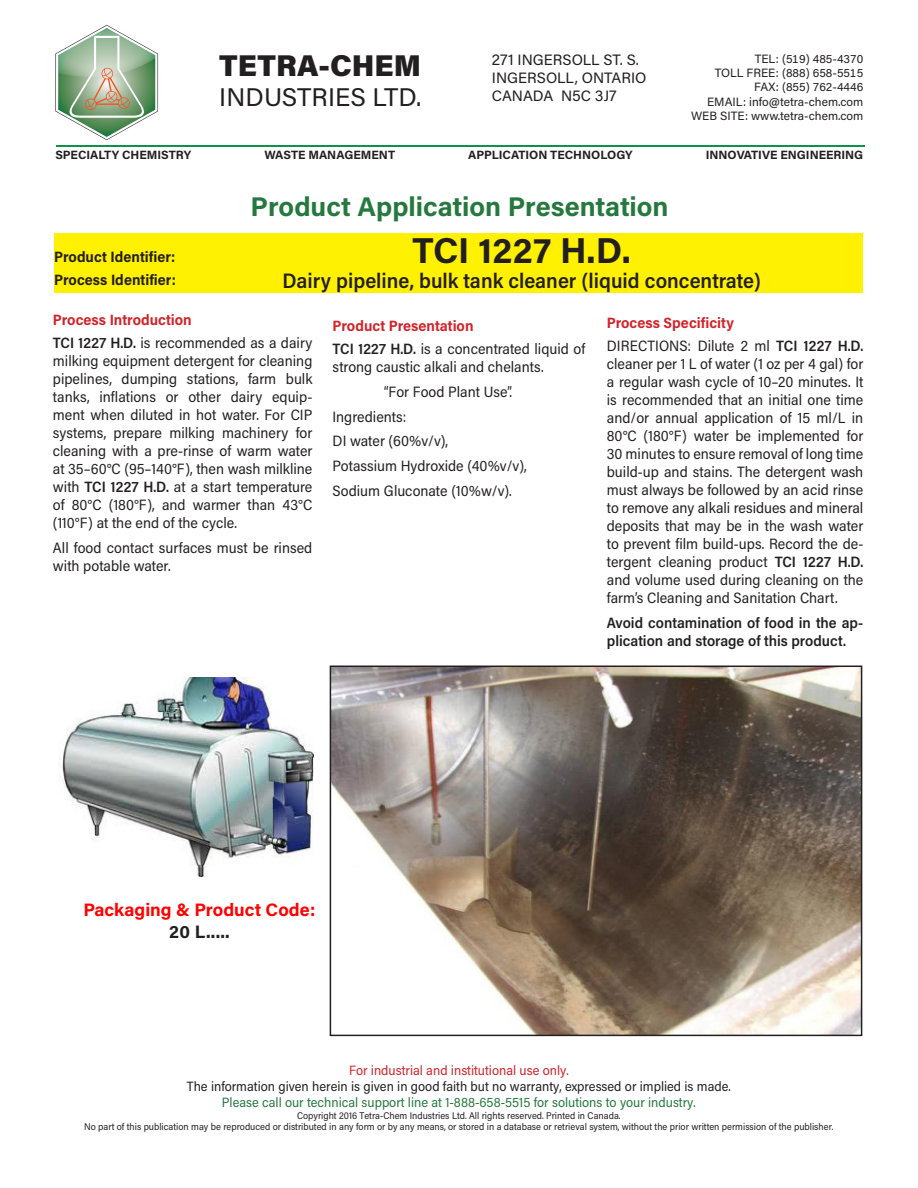
<style>
.page{position:relative;width:918px;height:1188px;background:#fff}
.page>*{position:absolute;margin:0;border:0;box-sizing:border-box;transform-origin:0 0}
.PA_-_Product_Identif{font:700 36px "Acumin Pro";color:#231f20}
.t1{font:900 30px "Acumin Pro";color:#231f20}
.t2{font:700 27px "Acumin Pro";color:#26793e}
.t3{font:25.5px "Acumin Pro";letter-spacing:.005em;color:#231f20}
.PA_-_Process_Identif{font:600 21px "Acumin Pro Semi Cond";color:#231f20}
.t4{font:700 18px "Acumin Pro";color:#f00}
.t5{font:700 18px "Acumin Pro";color:#231f20}
.PA_-_Body_text{font:15px/18px "Acumin Pro Semi Cond";color:#231f20;text-align:justify}
.PA_-_Body_text-2{font:600 15px/18px "Acumin Pro Semi Cond";color:#231f20}
.PA_-_Heading_1{font:700 15px "Acumin Pro Semi Cond";color:#d1232a}
.t6{font:15px "Acumin Pro";color:#231f20}
.PA_-_Product_Identif-2{font:700 15px "Acumin Pro Semi Cond";color:#231f20}
.t7{font:13.5px "Acumin Pro Semi Cond";color:#231f20}
.t8{font:13.5px "Acumin Pro Semi Cond";color:#26793e}
.t9{font:13.5px "Acumin Pro Semi Cond";color:#d1232a}
.t10{font:12px "Acumin Pro";color:#231f20}
.t11{font:700 12px "Acumin Pro";color:#231f20}
.t12{font:9.75px "Acumin Pro Semi Cond";color:#231f20}
.s1{font-weight:600}
</style>
<div class="page">
<img style="left:59px;top:677px;width:255px;height:199px">
<hr style="left:56px;top:145px;width:809px;height:2px;background:#0d9344">
<svg style="left:55px;top:25px;width:103px;height:115px"></svg>
<div style="left:54px;top:233px;width:808px;height:60px;background:#fff101"></div>
<img style="left:333px;top:669px;width:526px;height:364px">
<div style="left:330px;top:666px;width:532px;height:370px;border:2px solid #231f20"></div>
<p class="t1" style="left:219px;top:44px;width:203px">TETRA-CHEM</p>
<p class="t3" style="left:219px;top:80px;width:204px">INDUSTRIES LTD.</p>
<p class="t6" style="left:492px;top:49px;width:149px">271 INGERSOLL ST. S.</p>
<p class="t6" style="left:492px;top:67px;width:156px">INGERSOLL, ONTARIO</p>
<p class="t6" style="left:492px;top:85px;width:126px">CANADA N5C 3J7</p>
<p class="t10" style="left:755px;top:50px;width:110px">TEL: (519) 485-4370</p>
<p class="t10" style="left:715px;top:64px;width:150px">TOLL FREE: (888) 658-5515</p>
<p class="t10" style="left:754px;top:79px;width:111px">FAX: (855) 762-4446</p>
<p class="t10" style="left:707px;top:93px;width:158px">EMAIL: info@tetra-chem.com</p>
<p class="t10" style="left:691px;top:108px;width:174px">WEB SITE: www.tetra-chem.com</p>
<p class="t11" style="left:55px;top:146px;width:137px">SPECIALTY CHEMISTRY</p>
<p class="t11" style="left:264px;top:146px;width:132px">WASTE MANAGEMENT</p>
<p class="t11" style="left:468px;top:146px;width:166px">APPLICATION TECHNOLOGY</p>
<p class="t11" style="left:706px;top:146px;width:159px">INNOVATIVE ENGINEERING</p>
<p class="t2" style="left:251px;top:187px;width:420px">Product Application Presentation</p>
<p class="PA_-_Product_Identif" style="left:413px;top:225px;width:220px">TCI 1227 H.D.</p>
<p class="PA_-_Process_Identif" style="left:282px;top:266px;width:480px">Dairy pipeline, bulk tank cleaner (liquid concentrate)</p>
<p class="PA_-_Heading_1" style="left:333px;top:315px;width:142px">Product Presentation</p>
<p class="PA_-_Body_text" style="left:333px;top:339px;width:254px"><span class="s1">TCI 1227 H.D.</span> is a concentrated liquid of strong caustic alkali and chelants.</p>
<p class="PA_-_Body_text" style="left:384px;top:382px;width:129px">“For Food Plant Use”.</p>
<p class="PA_-_Body_text" style="left:333px;top:407px;width:75px">Ingredients:</p>
<p class="PA_-_Body_text" style="left:333px;top:432px;width:117px">DI water (60%v/v),</p>
<p class="PA_-_Body_text" style="left:333px;top:456px;width:196px">Potassium Hydroxide (40%v/v),</p>
<p class="PA_-_Body_text" style="left:333px;top:481px;width:181px">Sodium Gluconate (10%w/v).</p>
<p class="PA_-_Product_Identif-2" style="left:54px;top:246px;width:123px">Product Identifier:</p>
<p class="PA_-_Product_Identif-2" style="left:54px;top:270px;width:123px">Process Identifier:</p>
<p class="PA_-_Heading_1" style="left:53px;top:309px;width:140px">Process Introduction</p>
<p class="PA_-_Body_text" style="left:53px;top:333px;width:261px"><span class="s1">TCI 1227 H.D.</span> is recommended as a dairy milking equipment detergent for cleaning pipelines, dumping stations, farm bulk tanks, inflations or other dairy equip&shy;ment when diluted in hot water. For CIP systems, prepare milking machinery for cleaning with a pre-rinse of warm water at 35–60°C (95–140°F), then wash milkline with <span class="s1">TCI 1227 H.D.</span> at a start temperature of 80°C (180°F), and warmer than 43°C (110°F) at the end of the cycle.</p>
<p class="PA_-_Body_text" style="left:53px;top:538px;width:261px">All food contact surfaces must be rinsed with potable water.</p>
<p class="PA_-_Heading_1" style="left:607px;top:312px;width:129px">Process Specificity</p>
<p class="PA_-_Body_text" style="left:607px;top:336px;width:258px">DIRECTIONS: Dilute 2 ml <span class="s1">TCI 1227 H.D. </span>cleaner per 1 L of water (1 oz per 4 gal) for a regular wash cycle of 10–20 minutes. It is recommended that an initial one time and/or annual application of 15 ml/L in 80°C (180°F) water be implemented for 30 minutes to ensure removal of long time build-up and stains. The detergent wash must always be followed by an acid rinse to remove any alkali residues and mineral deposits that may be in the wash water to prevent film build-ups. Record the de&shy;tergent cleaning product <span class="s1">TCI 1227 H.D. </span>and volume used during cleaning on the farm’s Cleaning and Sanitation Chart.</p>
<p class="PA_-_Body_text-2" style="left:607px;top:613px;width:258px">Avoid contamination of food in the ap&shy;plication and storage of this product.</p>
<p class="t4" style="left:83px;top:897px;width:233px">Packaging &amp; Product Code:</p>
<p class="t5" style="left:169px;top:919px;width:62px">20 L.....</p>
<p class="t9" style="left:349px;top:1061px;width:221px">For industrial and institutional use only.</p>
<p class="t7" style="left:187px;top:1077px;width:545px">The information given herein is given in good faith but no warranty, expressed or implied is made.</p>
<p class="t8" style="left:222px;top:1093px;width:475px">Please call our technical support line at 1-888-658-5515 for solutions to your industry.</p>
<p class="t12" style="left:297px;top:1109px;width:325px">Copyright 2016 Tetra-Chem Industries Ltd. All rights reserved. Printed in Canada.</p>
<p class="t12" style="left:84px;top:1120px;width:751px">No part of this publication may be reproduced or distributed in any form or by any means, or stored in a database or retrieval system, without the prior written permission of the publisher.</p>
</div>
